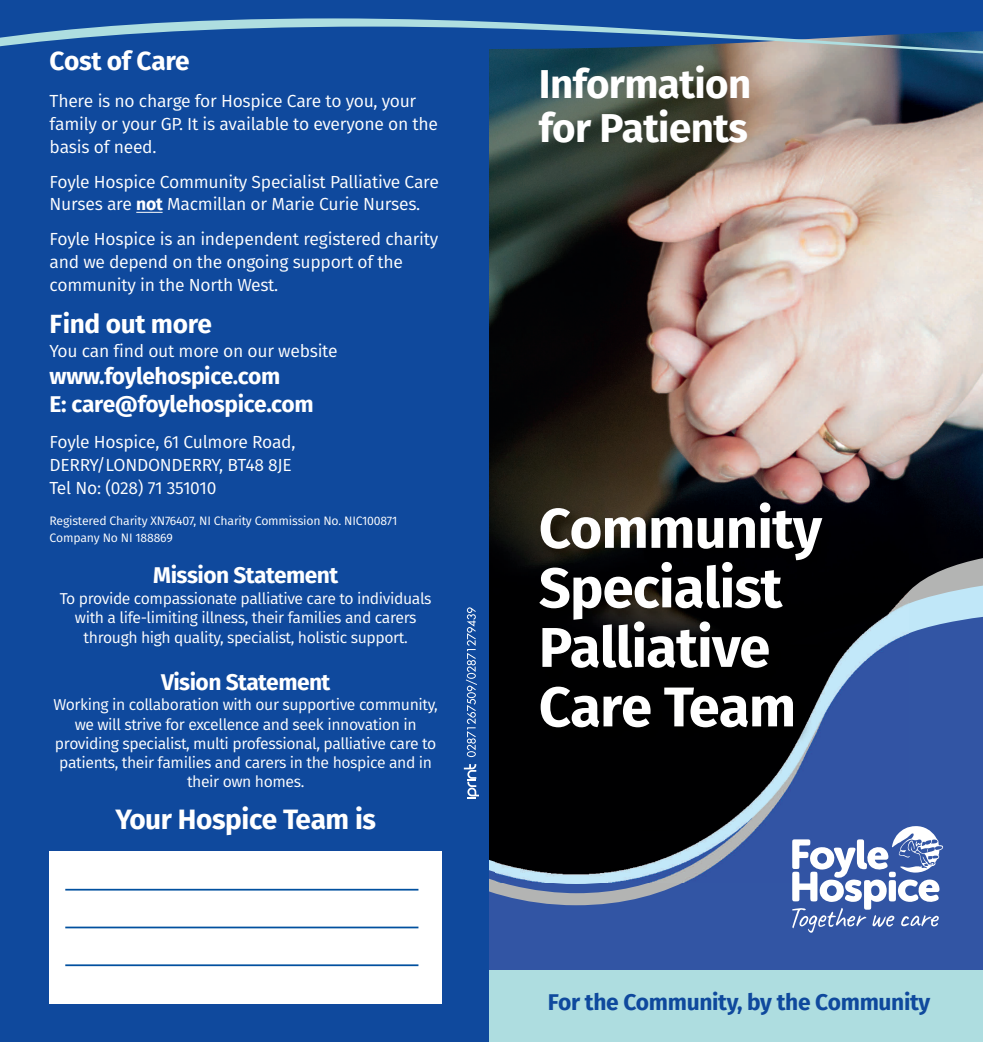
<style>
.page{position:relative;width:983px;height:1042px;background:#fff}
.page>*{position:absolute;margin:0;border:0;box-sizing:border-box;transform-origin:0 0}
.t1{font:700 56px/59.5px "Fira Sans";letter-spacing:-.015em;color:#fff}
.t2{font:700 40.25px/43.8px "Fira Sans";letter-spacing:-.015em;color:#fff}
.t3{font:700 28px "Fira Sans";letter-spacing:-.015em;color:#fff}
.t4{font:700 26.25px "Fira Sans";letter-spacing:-.015em;color:#fff}
.t5{font:700 22.75px/28px "Fira Sans";letter-spacing:-.025em;color:#fff}
.t6{font:700 22.75px "Fira Sans";letter-spacing:-.015em;color:#0f499d}
.t7{font:17.5px/22.8px "Fira Sans";letter-spacing:-.015em;color:#fff}
.t8{font:15.75px/19.2px "Fira Sans";letter-spacing:-.025em;color:#fff;text-align:center}
.t9{font:12.25px/17.5px "Fira Sans";letter-spacing:-.015em;color:#fff}
.s1{font-weight:700}
</style>
<div class="page">
<img style="left:488px;top:66px;width:494px;height:481px">
<div style="left:488px;top:905px;width:494px;height:65px;background:#3255a4"></div>
<svg style="left:488px;top:547px;width:494px;height:358px;background:#4c5f8a"></svg>
<svg style="left:488px;top:577px;width:494px;height:307px;background:#4261a0"></svg>
<div style="left:488px;top:970px;width:494px;height:72px;background:#aedde0"></div>
<div style="left:0;top:0;width:488px;height:1042px;background:#0f499d"></div>
<div style="left:50px;top:851px;width:391px;height:152px;background:#fff"></div>
<svg style="left:465px;top:607px;width:12px;height:150px"></svg>
<svg style="left:463px;top:764px;width:15px;height:35px"></svg>
<div style="left:488px;top:0;width:494px;height:17px;background:#0f499d"></div>
<svg style="left:0;top:17px;width:982px;height:49px;fill:#0f499d"></svg>
<img style="left:495px;top:489px;width:413px;height:393px">
<svg style="left:136px;top:212px;width:26px;height:1px"></svg>
<hr style="left:65px;top:889px;width:353px;height:1px;background:#01509f">
<hr style="left:65px;top:926px;width:353px;height:2px;background:#01509f">
<hr style="left:65px;top:964px;width:353px;height:2px;background:#01509f">
<svg style="left:791px;top:826px;width:151px;height:107px"></svg>
<h3 class="t4" style="left:50px;top:51px;width:142px">Cost of Care</h3>
<p class="t7" style="left:50px;top:91px;width:390px">There is no charge for Hospice Care to you, your family or your GP. It is available to everyone on the basis of need.</p>
<p class="t7" style="left:50px;top:172px;width:391px">Foyle Hospice Community Specialist Palliative Care<br>Nurses are <span class="s1">not</span> Macmillan or Marie Curie Nurses.</p>
<p class="t7" style="left:50px;top:229px;width:390px">Foyle Hospice is an independent registered charity and we depend on the ongoing support of the community in the North West.</p>
<h3 class="t4" style="left:50px;top:313px;width:164px">Find out more</h3>
<p class="t7" style="left:50px;top:341px;width:289px">You can find out more on our website</p>
<h3 class="t5" style="left:50px;top:364px;width:265px">www.foylehospice.com<br>E: care@foylehospice.com</h3>
<p class="t7" style="left:50px;top:432px;width:247px">Foyle Hospice, 61 Culmore Road,<br>DERRY/LONDONDERRY, BT48 8JE<br>Tel No: (028) 71 351010</p>
<p class="t9" style="left:50px;top:513px;width:349px">Registered Charity XN76407, NI Charity Commission No. NIC100871<br>Company No NI 188869</p>
<h3 class="t5" style="left:153px;top:563px;width:186px">Mission Statement</h3>
<p class="t8" style="left:60px;top:589px;width:373px;line-height:19.9px">To provide compassionate palliative care to individuals with a life-limiting illness, their families and carers through high quality, specialist, holistic support.</p>
<h3 class="t5" style="left:161px;top:669px;width:171px">Vision Statement</h3>
<p class="t8" style="left:54px;top:696px;width:386px">Working in collaboration with our supportive community, we will strive for excellence and seek innovation in providing specialist, multi professional, palliative care to patients, their families and carers in the hospice and in their own homes.</p>
<h3 class="t3" style="left:115px;top:808px;width:262px">Your Hospice Team is</h3>
<h2 class="t2" style="left:538px;top:66px;width:214px">Information for Patients</h2>
<h1 class="t1" style="left:538px;top:503px;width:285px">Community<br>Specialist<br>Palliative<br>Care Team</h1>
<h3 class="t6" style="left:547px;top:993px;width:384px">For the Community, by the Community</h3>
</div>
